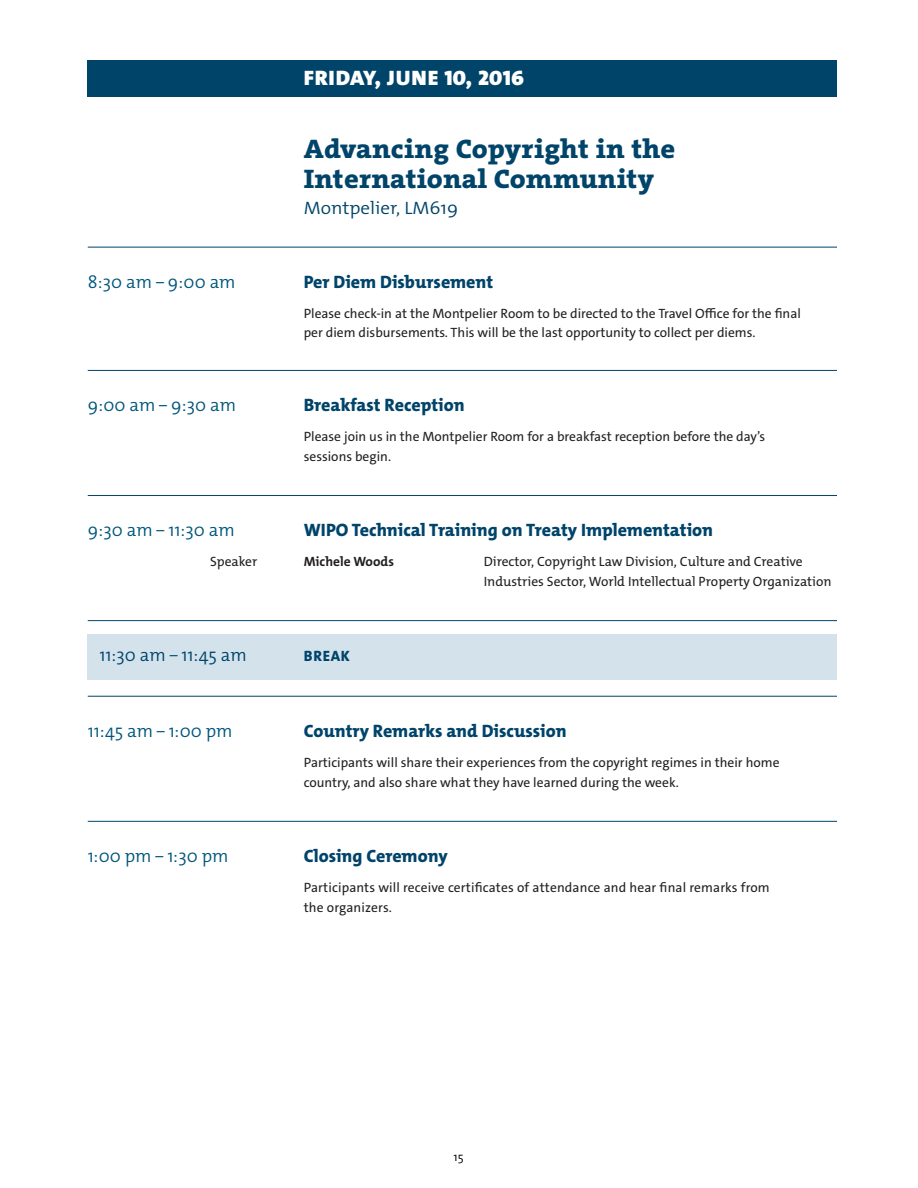
<style>
.page{position:relative;width:918px;height:1188px;background:#fff}
.page>*{position:absolute;margin:0;border:0;box-sizing:border-box;transform-origin:0 0}
.AGENDA_DAY_TITLE{font:27px/30px "The Serif HP8 Ex Bld";letter-spacing:.01em;color:#00446a;scale:1.06 1}
.AGENDA_DATE{font:900 21px "The Mix Os F";letter-spacing:.02em;color:#fff;scale:1.06 1}
.Session_title{font:800 18px "The Mix Os F";color:#00446a}
.Session_title-2{font:300 18px "The Mix Os F";color:#00567c}
.AGENDA_DAY_ROOM{font:300 18px "The Mix Os F";color:#00446a;scale:1.06 1}
.Session_title-3{font:300 18px "The Mix Os F";color:#00446a}
.Session_title-4{font:800 15px "The Mix Os F";letter-spacing:.05em;color:#00446a}
.Body{font:13.5px/19.8px "The Sans C4 s";color:#231f20}
.Participants_w_Catag{font:13.5px/19.8px "The Mix Os F";color:#231f20}
.Participants_w_Catag-2{font:700 13.5px "The Mix Os F";color:#231f20}
.t1{font:300 12px "The Mix Os F";color:#000;scale:1.06 1}
.s1{color:#00567c}
</style>
<div class="page">
<div style="left:88px;top:634px;width:749px;height:46px;background:#d4e2ec"></div>
<hr style="left:88px;top:247px;width:749px;height:1px;background:#00446a">
<hr style="left:88px;top:370px;width:749px;height:1px;background:#00446a">
<hr style="left:88px;top:495px;width:749px;height:1px;background:#00446a">
<hr style="left:88px;top:620px;width:749px;height:1px;background:#00446a">
<hr style="left:88px;top:696px;width:749px;height:1px;background:#00446a">
<hr style="left:88px;top:821px;width:749px;height:1px;background:#00446a">
<div style="left:88px;top:60px;width:749px;height:37px;background:#00446a"></div>
<p class="AGENDA_DATE" style="left:304px;top:64px;width:209px">FRIDAY, JUNE 10, 2016</p>
<p class="AGENDA_DAY_TITLE" style="left:304px;top:134px;width:352px">Advancing Copyright in the<br>International Community</p>
<p class="AGENDA_DAY_ROOM" style="left:304px;top:196px;width:147px">Montpelier, LM619</p>
<p class="Session_title-2" style="left:88px;top:270px;width:149px">8:30 am – 9:00 am</p>
<p class="Session_title" style="left:304px;top:270px;width:191px">Per Diem Disbursement</p>
<p class="Body" style="left:304px;top:303px;width:499px">Please check-in at the Montpelier Room to be directed to the Travel Office for the final per diem disbursements. This will be the last opportunity to collect per diems.</p>
<p class="Session_title-2" style="left:88px;top:394px;width:150px">9:00 am – 9:30 am</p>
<p class="Session_title" style="left:304px;top:394px;width:162px">Breakfast Reception</p>
<p class="Body" style="left:304px;top:427px;width:463px">Please join us in the Montpelier Room for a breakfast reception before the day’s sessions begin.</p>
<p class="Session_title-2" style="left:88px;top:519px;width:148px">9:30 am – 11:30 am</p>
<p class="Session_title" style="left:304px;top:519px;width:411px">WIPO Technical Training on Treaty Implementation</p>
<p class="Participants_w_Catag" style="left:210px;top:552px;width:49px">Speaker</p>
<p class="Participants_w_Catag-2" style="left:304px;top:553px;width:92px">Michele Woods</p>
<p class="Participants_w_Catag" style="left:484px;top:552px;width:349px">Director, Copyright Law Division, Culture and Creative<br>Industries Sector, World Intellectual Property Organization</p>
<p class="Session_title-3" style="left:100px;top:644px;width:149px">11:30 am <span class="s1">–</span> 11:45 am</p>
<p class="Session_title-4" style="left:304px;top:647px;width:48px">BREAK</p>
<p class="Session_title-2" style="left:88px;top:719px;width:146px">11:45 am – 1:00 pm</p>
<p class="Session_title" style="left:304px;top:719px;width:264px">Country Remarks and Discussion</p>
<p class="Body" style="left:304px;top:752px;width:477px">Participants will share their experiences from the copyright regimes in their home country, and also share what they have learned during the week.</p>
<p class="Session_title-2" style="left:88px;top:845px;width:142px">1:00 pm – 1:30 pm</p>
<p class="Session_title" style="left:304px;top:845px;width:145px">Closing Ceremony</p>
<p class="Body" style="left:304px;top:878px;width:468px">Participants will receive certificates of attendance and hear final remarks from the organizers.</p>
<p class="t1" style="left:454px;top:1149px;width:11px">15</p>
</div>
